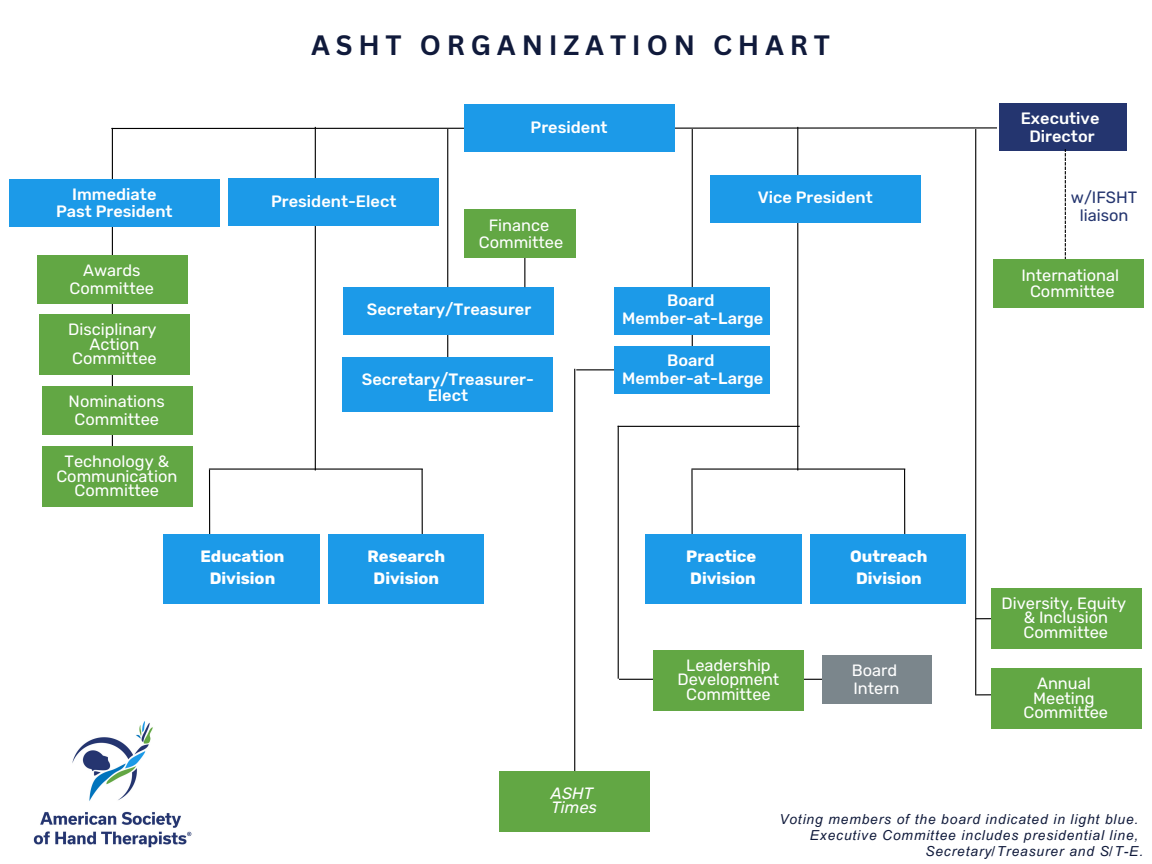
<style>
.page{position:relative;width:1152px;height:864px;background:#fff}
.page>*{position:absolute;margin:0;border:0;box-sizing:border-box;transform-origin:0 0}
.t1{font:700 27.3px "Canva Sans";letter-spacing:.21em;color:#101a3b}
.t2{font:16.35px/14.5px "Rubik";color:#fff;text-align:center}
.t3{font:500 16.35px/15.8px "Rubik";color:#fff;text-align:center}
.t4{font:700 16.35px "Rubik";color:#fff}
.t5{font:16.35px "Rubik";color:#24356f}
.t6{font:italic 16.35px "Rubik";color:#fff}
.t7{font:italic 13.8px "Arial MT Pro";letter-spacing:.065em;color:#101a3b}
</style>
<div class="page">
<svg style="left:464px;top:258px;width:210px;height:77px"></svg>
<hr style="left:315px;top:127px;width:1px;height:343px;background:#000">
<svg style="left:111px;top:112px;width:886px;height:81px"></svg>
<div style="left:464px;top:104px;width:210px;height:47px;background:#1c9ae8"></div>
<hr style="left:112px;top:128px;width:1px;height:328px;background:#000">
<div style="left:9px;top:179px;width:211px;height:47px;background:#1c9ae8"></div>
<div style="left:228px;top:179px;width:210px;height:47px;background:#1c9ae8"></div>
<hr style="left:797px;top:127px;width:1px;height:343px;background:#000">
<div style="left:710px;top:175px;width:211px;height:47px;background:#1c9ae8"></div>
<div style="left:1000px;top:104px;width:127px;height:47px;background:#24356f"></div>
<hr style="left:447px;top:129px;width:1px;height:277px;background:#000">
<div style="left:343px;top:287px;width:211px;height:47px;background:#1c9ae8"></div>
<div style="left:342px;top:358px;width:210px;height:54px;background:#1c9ae8"></div>
<hr style="left:692px;top:129px;width:1px;height:260px;background:#000">
<hr style="left:524px;top:215px;width:1px;height:72px;background:#000">
<div style="left:464px;top:210px;width:112px;height:48px;background:#62a744"></div>
<svg style="left:1065px;top:149px;width:1px;height:111px"></svg>
<div style="left:993px;top:260px;width:150px;height:48px;background:#62a744"></div>
<div style="left:810px;top:534px;width:156px;height:69px;background:#1c9ae8"></div>
<div style="left:645px;top:534px;width:156px;height:69px;background:#1c9ae8"></div>
<hr style="left:691px;top:469px;width:214px;height:1px;background:#000">
<hr style="left:691px;top:470px;width:2px;height:64px;background:#000">
<hr style="left:904px;top:469px;width:1px;height:65px;background:#000">
<div style="left:328px;top:534px;width:156px;height:69px;background:#1c9ae8"></div>
<div style="left:164px;top:534px;width:156px;height:69px;background:#1c9ae8"></div>
<hr style="left:209px;top:469px;width:214px;height:1px;background:#000">
<hr style="left:209px;top:470px;width:1px;height:64px;background:#000">
<hr style="left:422px;top:469px;width:1px;height:65px;background:#000">
<div style="left:37px;top:255px;width:150px;height:48px;background:#62a744"></div>
<div style="left:40px;top:315px;width:150px;height:60px;background:#62a744"></div>
<div style="left:42px;top:386px;width:150px;height:49px;background:#62a744"></div>
<div style="left:42px;top:447px;width:150px;height:60px;background:#62a744"></div>
<svg style="left:976px;top:617px;width:15px;height:3px"></svg>
<hr style="left:975px;top:129px;width:1px;height:566px;background:#000">
<svg style="left:975px;top:693px;width:16px;height:3px"></svg>
<div style="left:991px;top:588px;width:150px;height:60px;background:#62a744"></div>
<div style="left:991px;top:668px;width:150px;height:61px;background:#62a744"></div>
<hr style="left:576px;top:369px;width:98px;height:1px;background:#000">
<div style="left:614px;top:347px;width:156px;height:47px;background:#1c9ae8"></div>
<hr style="left:574px;top:369px;width:1px;height:452px;background:#000">
<div style="left:614px;top:287px;width:156px;height:47px;background:#1c9ae8"></div>
<div style="left:499px;top:771px;width:151px;height:60px;background:#62a744"></div>
<hr style="left:618px;top:426px;width:182px;height:1px;background:#000">
<hr style="left:618px;top:426px;width:1px;height:253px;background:#000">
<hr style="left:619px;top:679px;width:216px;height:1px;background:#000">
<div style="left:654px;top:650px;width:150px;height:61px;background:#62a744"></div>
<div style="left:822px;top:655px;width:110px;height:48px;background:#7b868c"></div>
<img style="left:33px;top:721px;width:159px;height:127px">
<p class="t1" style="left:311px;top:26px;width:521px">ASHT ORGANIZATION CHART</p>
<p class="t3" style="left:72px;top:186px;width:86px">Immediate</p>
<p class="t3" style="left:56px;top:204px;width:118px">Past President</p>
<p class="t2" style="left:83px;top:263px;width:59px">Awards</p>
<p class="t2" style="left:70px;top:281px;width:86px">Committee</p>
<p class="t2" style="left:68px;top:322px;width:90px">Disciplinary</p>
<p class="t2" style="left:90px;top:337px;width:51px">Action</p>
<p class="t2" style="left:72px;top:351px;width:86px">Committee</p>
<p class="t2" style="left:69px;top:395px;width:98px">Nominations</p>
<p class="t2" style="left:75px;top:412px;width:86px">Committee</p>
<p class="t2" style="left:56px;top:454px;width:122px">Technology &amp;<br>Communication</p>
<p class="t2" style="left:75px;top:483px;width:86px">Committee</p>
<p class="t3" style="left:531px;top:119px;width:78px">President</p>
<p class="t3" style="left:271px;top:193px;width:127px">President-Elect</p>
<p class="t2" style="left:489px;top:218px;width:62px">Finance</p>
<p class="t2" style="left:479px;top:235px;width:86px">Committee</p>
<p class="t3" style="left:367px;top:301px;width:166px">Secretary/Treasurer</p>
<p class="t3" style="left:362px;top:372px;width:174px">Secretary/Treasurer-<br>Elect</p>
<p class="t3" style="left:758px;top:190px;width:116px">Vice President</p>
<p class="t3" style="left:667px;top:293px;width:49px">Board</p>
<p class="t3" style="left:622px;top:311px;width:143px">Member-at-Large</p>
<p class="t3" style="left:667px;top:352px;width:49px">Board</p>
<p class="t3" style="left:622px;top:370px;width:143px">Member-at-Large</p>
<p class="t4" style="left:200px;top:546px;width:85px">Education</p>
<p class="t4" style="left:210px;top:569px;width:67px">Division</p>
<p class="t4" style="left:368px;top:546px;width:79px">Research</p>
<p class="t4" style="left:374px;top:569px;width:67px">Division</p>
<p class="t4" style="left:686px;top:547px;width:72px">Practice</p>
<p class="t4" style="left:690px;top:569px;width:67px">Division</p>
<p class="t4" style="left:850px;top:546px;width:79px">Outreach</p>
<p class="t4" style="left:856px;top:569px;width:67px">Division</p>
<p class="t2" style="left:686px;top:658px;width:86px">Leadership</p>
<p class="t2" style="left:677px;top:672px;width:103px">Development</p>
<p class="t2" style="left:686px;top:687px;width:86px">Committee</p>
<p class="t2" style="left:852px;top:663px;width:47px">Board</p>
<p class="t2" style="left:853px;top:681px;width:48px">Intern</p>
<p class="t3" style="left:1021px;top:111px;width:80px">Executive</p>
<p class="t3" style="left:1029px;top:128px;width:67px">Director</p>
<p class="t5" style="left:1071px;top:188px;width:68px">w/IFSHT</p>
<p class="t5" style="left:1080px;top:206px;width:50px">liaison</p>
<p class="t2" style="left:1021px;top:268px;width:99px">International</p>
<p class="t2" style="left:1030px;top:284px;width:86px">Committee</p>
<p class="t2" style="left:1002px;top:596px;width:126px">Diversity, Equity</p>
<p class="t2" style="left:1024px;top:610px;width:86px">&amp; Inclusion</p>
<p class="t2" style="left:1024px;top:625px;width:86px">Committee</p>
<p class="t2" style="left:1037px;top:676px;width:55px">Annual</p>
<p class="t2" style="left:1033px;top:691px;width:63px">Meeting</p>
<p class="t2" style="left:1024px;top:705px;width:86px">Committee</p>
<p class="t6" style="left:551px;top:784px;width:44px">ASHT</p>
<p class="t6" style="left:551px;top:798px;width:47px">Times</p>
<p class="t7" style="left:779px;top:814px;width:361px">Voting members of the board indicated in light blue.</p>
<p class="t7" style="left:810px;top:830px;width:330px">Executive Committee includes presidential line,</p>
<p class="t7" style="left:925px;top:846px;width:219px">Secretary/Treasurer and S/T-E.</p>
</div>
